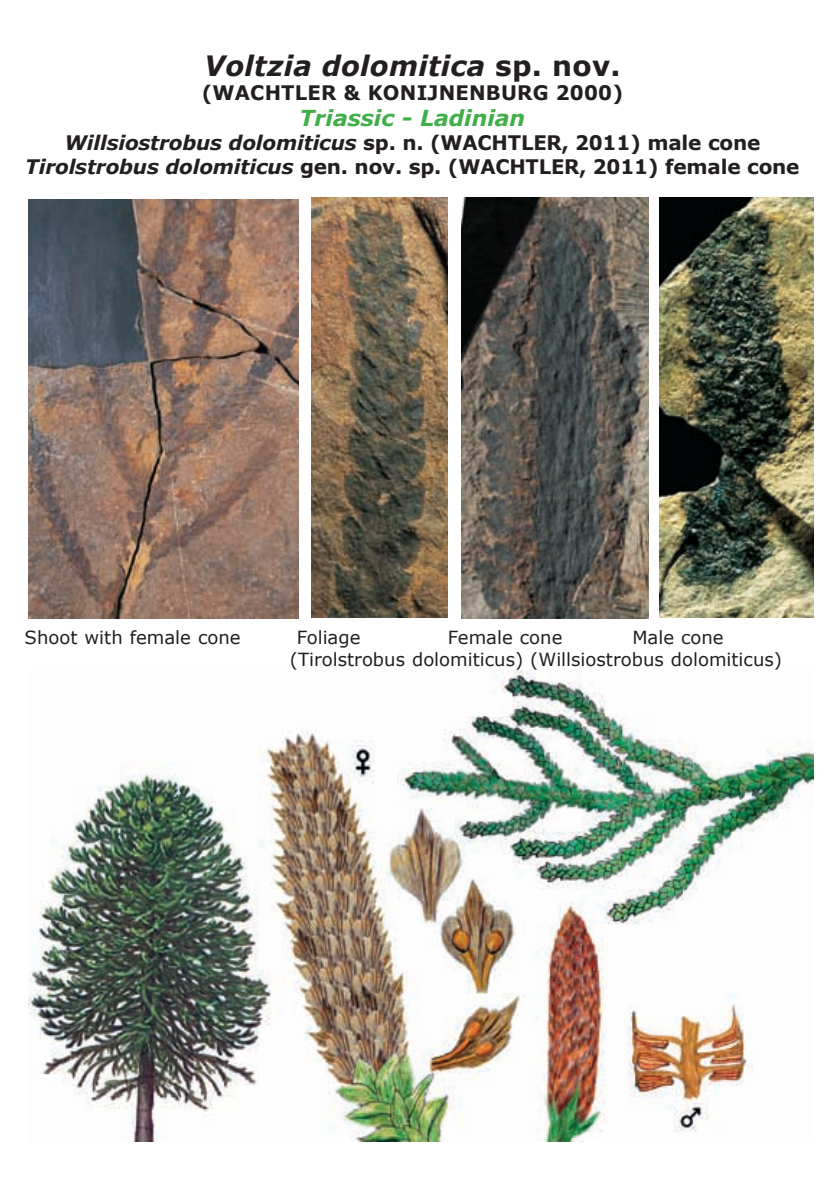
<style>
.page{position:relative;width:840px;height:1191px;background:#fff}
.page>*{position:absolute;margin:0;border:0;box-sizing:border-box;transform-origin:0 0}
.t1{font:italic 700 28px "Verdana";letter-spacing:.01em;color:#231f20}
.t2{font:italic 700 22px "Verdana";color:#40ae49}
.t3{font:700 20px/24px "Verdana";letter-spacing:-.01em;color:#231f20;text-align:center}
.t4{font:700 20px "Verdana";letter-spacing:.01em;color:#231f20}
.t5{font:18px/22.2px "Verdana";color:#231f20}
.s1{font-style:normal}
.s2{font-style:italic}
</style>
<div class="page">
<img style="left:28px;top:670px;width:785px;height:471px">
<img style="left:461px;top:197px;width:187px;height:421px">
<img style="left:28px;top:199px;width:270px;height:419px">
<img style="left:659px;top:198px;width:153px;height:419px">
<img style="left:311px;top:197px;width:136px;height:420px">
<h1 class="t1" style="left:204px;top:46px;width:417px">Voltzia dolomitica <span class="s1">sp. nov.</span></h1>
<p class="t4" style="left:201px;top:78px;width:423px">(WACHTLER &amp; KONIJNENBURG 2000)</p>
<p class="t2" style="left:299px;top:103px;width:227px">Triassic - Ladinian</p>
<p class="t3" style="left:25px;top:131px;width:775px"><span class="s2">Willsiostrobus dolomiticus</span> sp. n. (WACHTLER, 2011) male cone<br><span class="s2">Tirolstrobus dolomiticus</span> gen. nov. sp. (WACHTLER, 2011) female cone</p>
<p class="t5" style="left:25px;top:626px;width:217px">Shoot with female cone</p>
<p class="t5" style="left:297px;top:626px;width:65px">Foliage</p>
<p class="t5" style="left:447px;top:626px;width:116px">Female cone</p>
<p class="t5" style="left:290px;top:626px;width:493px;text-indent:342px">Male cone (Tirolstrobus dolomiticus) (Willsiostrobus dolomiticus)</p>
</div>
